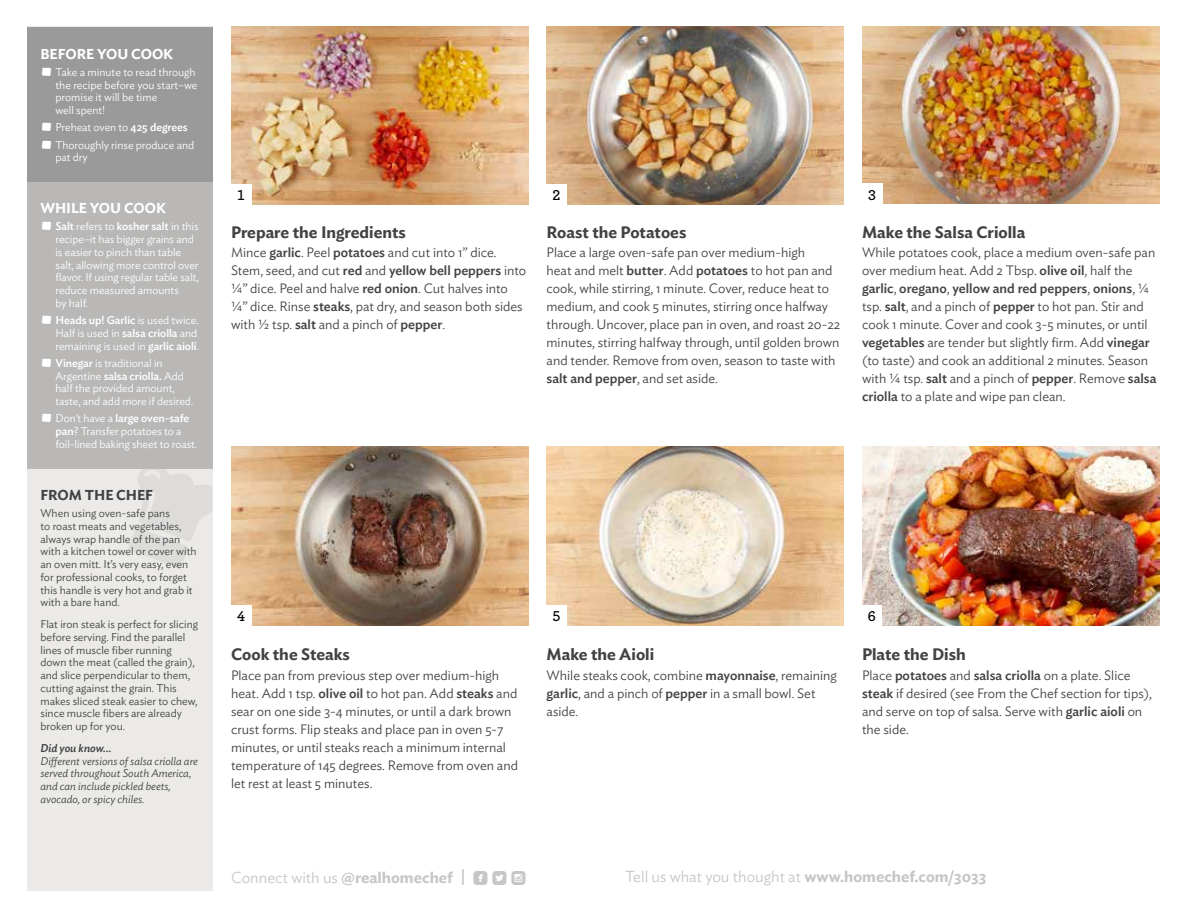
<style>
.page{position:relative;width:1188px;height:918px;background:#fff}
.page>*{position:absolute;margin:0;border:0;box-sizing:border-box;transform-origin:0 0}
.t1{font:17.1px "Mono Social Icons Font";color:#c7c6c5}
.t2{font:600 16.5px "Ideal Sans";color:#414241}
.t3{font:300 15.75px "Ideal Sans";color:#c7c6c5}
.t4{font:600 15px "Archer";color:#000}
.t5{font:600 14.25px "Ideal Sans";letter-spacing:-.005em;color:#fff}
.t6{font:600 14.25px "Ideal Sans";letter-spacing:-.005em;color:#414241}
.t7{font:300 13.5px/18px "Ideal Sans";color:#414241}
.t8{font:300 11.25px/12.8px "Ideal Sans";letter-spacing:-.005em;color:#fff}
.t9{font:300 11.25px/12.8px "Ideal Sans";color:#414241}
.t10{font:italic 300 11.25px/12.8px "Ideal Sans";color:#414241}
.t11{font:italic 500 11.25px "Ideal Sans";color:#414241}
.s1{font-weight:500}
.s2{font-family:"Ideal Sans";font-weight:300;font-size:15.75px}
.s3{font-family:"Ideal Sans";font-weight:600;font-size:15.75px}
.s4{font-weight:600}
</style>
<div class="page">
<img style="left:231px;top:27px;width:297px;height:177px">
<img style="left:231px;top:447px;width:297px;height:178px">
<img style="left:862px;top:26px;width:297px;height:177px">
<img style="left:862px;top:447px;width:297px;height:178px">
<img style="left:547px;top:27px;width:297px;height:177px">
<img style="left:547px;top:447px;width:297px;height:178px">
<div style="left:231px;top:184px;width:20px;height:20px;background:#fff"></div>
<div style="left:231px;top:605px;width:20px;height:20px;background:#fff"></div>
<div style="left:547px;top:605px;width:20px;height:20px;background:#fff"></div>
<div style="left:862px;top:605px;width:20px;height:20px;background:#fff"></div>
<div style="left:547px;top:184px;width:20px;height:20px;background:#fff"></div>
<div style="left:862px;top:183px;width:20px;height:20px;background:#fff"></div>
<div style="left:27px;top:27px;width:186px;height:864px;background:#ebeae9"></div>
<svg style="left:128px;top:468px;width:85px;height:100px"></svg>
<div style="left:27px;top:27px;width:186px;height:441px;background:#b9b8b7"></div>
<div style="left:27px;top:27px;width:186px;height:155px;background:#9a9a9a"></div>
<p class="t5" style="left:40px;top:42px;width:134px">BEFORE YOU COOK</p>
<p class="t8" style="left:56px;top:65px;width:143px;text-indent:-14px">• Take a minute to read through the recipe before you start–we promise it will be time<br>well spent!</p>
<p class="t8" style="left:42px;top:120px;width:147px">• Preheat oven to <span class="s1">425 degrees</span></p>
<p class="t8" style="left:56px;top:137px;width:140px;text-indent:-14px">• Thoroughly rinse produce and pat dry</p>
<p class="t5" style="left:40px;top:197px;width:127px">WHILE YOU COOK</p>
<p class="t8" style="left:56px;top:219px;width:145px;text-indent:-14px">• <span class="s1">Salt</span> refers to <span class="s1">kosher salt</span> in this recipe–it has bigger grains and is easier to pinch than table salt, allowing more control over flavor. If using regular table salt, reduce measured amounts<br>by half.</p>
<p class="t8" style="left:56px;top:313px;width:145px;text-indent:-14px">• <span class="s1">Heads up! Garlic</span> is used twice.<br>Half is used in <span class="s1">salsa criolla</span> and remaining is used in <span class="s1">garlic aioli</span>.</p>
<p class="t8" style="left:56px;top:356px;width:139px;text-indent:-14px">• <span class="s1">Vinegar</span> is traditional in<br>Argentine <span class="s1">salsa criolla.</span> Add half the provided amount, taste, and add more if desired.</p>
<p class="t8" style="left:56px;top:411px;width:143px;text-indent:-14px">• Don’t have a <span class="s1">large oven-safe pan</span>? Transfer potatoes to a foil-lined baking sheet to roast.</p>
<p class="t6" style="left:40px;top:484px;width:114px">FROM THE CHEF</p>
<p class="t9" style="left:40px;top:506px;width:158px">When using oven-safe pans<br>to roast meats and vegetables, always wrap handle of the pan with a kitchen towel or cover with an oven mitt. It’s very easy, even for professional cooks, to forget this handle is very hot and grab it with a bare hand.</p>
<p class="t9" style="left:40px;top:617px;width:159px">Flat iron steak is perfect for slicing before serving. Find the parallel lines of muscle fiber running down the meat (called the grain), and slice perpendicular to them, cutting against the grain. This makes sliced steak easier to chew, since muscle fibers are already broken up for you.</p>
<p class="t11" style="left:40px;top:739px;width:72px">Did you know...</p>
<p class="t10" style="left:40px;top:753px;width:159px">Different versions of salsa criolla are served throughout South America, and can include pickled beets, avocado, or spicy chiles.</p>
<p class="t4" style="left:237px;top:184px;width:9px">1</p>
<p class="t2" style="left:231px;top:219px;width:176px">Prepare the Ingredients</p>
<p class="t7" style="left:231px;top:242px;width:297px">Mince <span class="s1">garlic</span>. Peel <span class="s1">potatoes</span> and cut into 1” dice.<br>Stem, seed, and cut <span class="s1">red</span> and <span class="s1">yellow bell peppers</span> into ¼” dice. Peel and halve <span class="s1">red onion</span>. Cut halves into ¼” dice. Rinse <span class="s1">steaks</span>, pat dry, and season both sides with ½ tsp. <span class="s1">salt</span> and a pinch of <span class="s1">pepper</span>.</p>
<p class="t4" style="left:553px;top:184px;width:9px">2</p>
<p class="t4" style="left:868px;top:183px;width:9px">3</p>
<p class="t2" style="left:547px;top:219px;width:141px">Roast the Potatoes</p>
<p class="t7" style="left:547px;top:242px;width:295px">Place a large oven-safe pan over medium-high<br>heat and melt <span class="s1">butter</span>. Add <span class="s1">potatoes</span> to hot pan and cook, while stirring, 1 minute. Cover, reduce heat to medium, and cook 5 minutes, stirring once halfway through. Uncover, place pan in oven, and roast 20-22 minutes, stirring halfway through, until golden brown and tender. Remove from oven, season to taste with <span class="s1">salt and pepper</span>, and set aside.</p>
<p class="t2" style="left:862px;top:219px;width:165px">Make the Salsa Criolla</p>
<p class="t7" style="left:862px;top:242px;width:296px">While potatoes cook, place a medium oven-safe pan over medium heat. Add 2 Tbsp. <span class="s1">olive oil</span>, half the <span class="s1">garlic</span>, <span class="s1">oregano</span>, <span class="s1">yellow and red peppers</span>, <span class="s1">onions</span>, ¼ tsp. <span class="s1">salt</span>, and a pinch of <span class="s1">pepper</span> to hot pan. Stir and cook 1 minute. Cover and cook 3-5 minutes, or until <span class="s1">vegetables</span> are tender but slightly firm. Add <span class="s1">vinegar </span>(to taste) and cook an additional 2 minutes. Season with ¼ tsp. <span class="s1">salt</span> and a pinch of <span class="s1">pepper</span>. Remove <span class="s1">salsa criolla</span> to a plate and wipe pan clean.</p>
<p class="t4" style="left:237px;top:605px;width:9px">4</p>
<p class="t4" style="left:553px;top:605px;width:9px">5</p>
<p class="t4" style="left:868px;top:605px;width:9px">6</p>
<p class="t2" style="left:231px;top:642px;width:120px">Cook the Steaks</p>
<p class="t7" style="left:231px;top:665px;width:289px">Place pan from previous step over medium-high heat. Add 1 tsp. <span class="s1">olive oil</span> to hot pan. Add <span class="s1">steaks</span> and sear on one side 3-4 minutes, or until a dark brown crust forms. Flip steaks and place pan in oven 5-7 minutes, or until steaks reach a minimum internal temperature of 145 degrees. Remove from oven and let rest at least 5 minutes.</p>
<p class="t2" style="left:547px;top:642px;width:109px">Make the Aioli</p>
<p class="t7" style="left:547px;top:665px;width:292px">While steaks cook, combine <span class="s1">mayonnaise</span>, remaining <span class="s1">garlic</span>, and a pinch of <span class="s1">pepper</span> in a small bowl. Set aside.</p>
<p class="t2" style="left:862px;top:642px;width:105px">Plate the Dish</p>
<p class="t7" style="left:862px;top:665px;width:291px">Place <span class="s1">potatoes</span> and <span class="s1">salsa criolla</span> on a plate. Slice <span class="s1">steak</span> if desired (see From the Chef section for tips), and serve on top of salsa. Serve with <span class="s1">garlic aioli</span> on the side.</p>
<p class="t1" style="left:231px;top:869px;width:296px"><span class="s2">Connect with us</span> <span class="s3">@realhomechef |</span> ROUNDEDFACEBOOK ROUNDEDTWITTERBIRD ROUNDEDINSTAGRAM</p>
<p class="t3" style="left:625px;top:864px;width:363px">Tell us what you thought at <span class="s4">www.homechef.com/3033</span></p>
</div>
